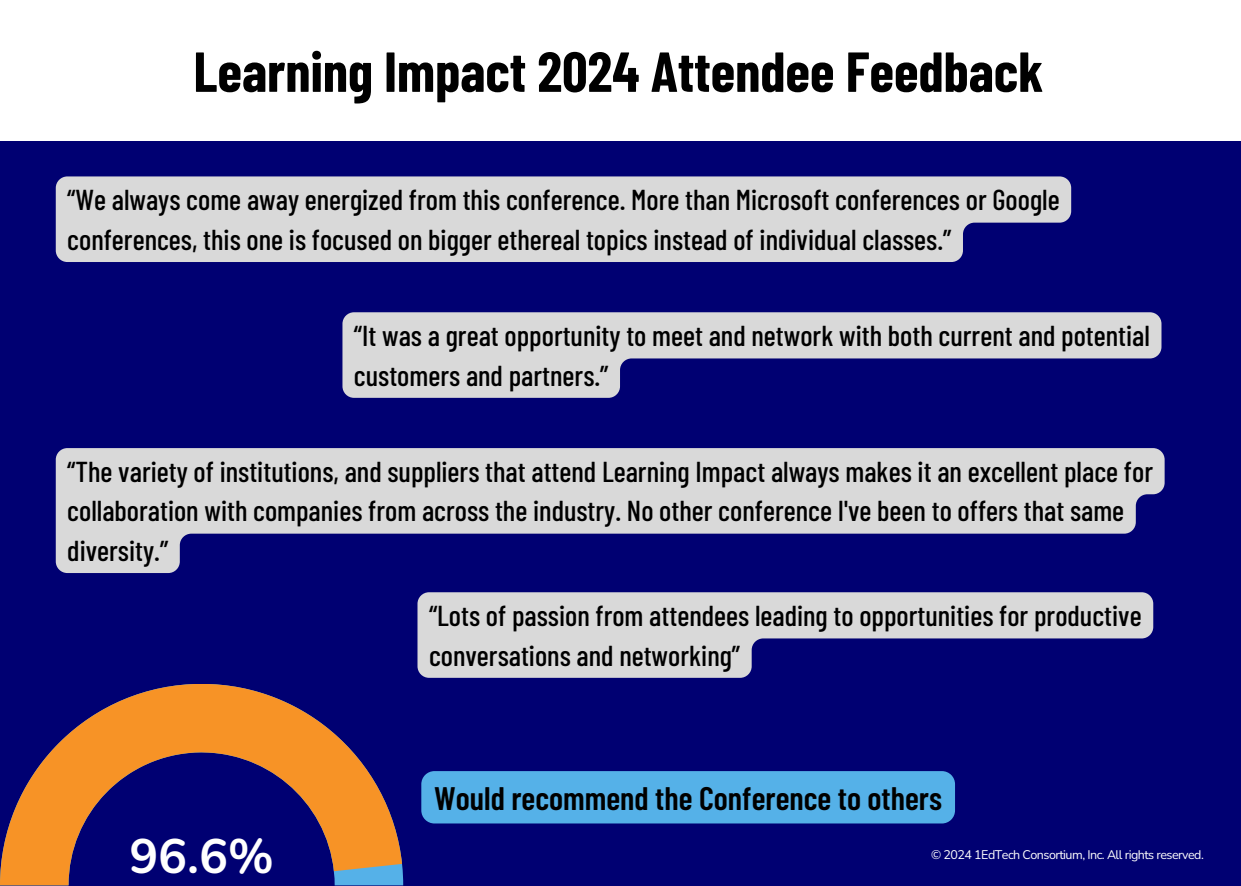
<style>
.page{position:relative;width:1241px;height:886px;background:#fff}
.page>*{position:absolute;margin:0;border:0;box-sizing:border-box;transform-origin:0 0}
.t1{font:700 56.25px "Barlow Condensed";color:#000}
.t2{font:700 48.25px "Nunito";color:#fff}
.t3{font:600 32.5px "Barlow Condensed";color:#000}
.t4{font:500 28.75px/39.4px "Barlow Condensed";color:#000}
.t5{font:12.5px "Nunito";letter-spacing:-.04em;color:#fff}
</style>
<div class="page">
<div style="left:0;top:0;width:1240px;height:886px;background:#000072"></div>
<div style="left:0;top:0;width:1240px;height:141px;background:#fff"></div>
<div style="left:56px;top:176px;width:1015px;height:86px;background:#d9d9d9"></div>
<svg style="left:342px;top:312px;width:819px;height:86px;fill:#d9d9d9"></svg>
<svg style="left:56px;top:448px;width:1108px;height:125px;fill:#d9d9d9"></svg>
<svg style="left:0;top:684px;width:402px;height:201px"></svg>
<div style="left:421px;top:771px;width:534px;height:52px;background:#55b1e8"></div>
<svg style="left:417px;top:592px;width:736px;height:86px;fill:#d9d9d9"></svg>
<h1 class="t1" style="left:193px;top:36px;width:851px">Learning Impact 2024 Attendee Feedback</h1>
<h3 class="t4" style="left:67px;top:179px;width:993px">“We always come away energized from this conference. More than Microsoft conferences or Google conferences, this one is focused on bigger ethereal topics instead of individual classes.”</h3>
<h3 class="t4" style="left:354px;top:315px;width:797px">“It was a great opportunity to meet and network with both current and potential customers and partners.”</h3>
<h3 class="t4" style="left:67px;top:451px;width:1087px">“The variety of institutions, and suppliers that attend Learning Impact always makes it an excellent place for collaboration with companies from across the industry. No other conference I've been to offers that same diversity.”</h3>
<h2 class="t2" style="left:129px;top:824px;width:146px">96.6%</h2>
<p class="t4" style="left:429px;top:595px;width:714px">“Lots of passion from attendees leading to opportunities for productive conversations and networking”</p>
<h3 class="t3" style="left:434px;top:778px;width:509px">Would recommend the Conference to others</h3>
<h2 class="t5" style="left:931px;top:847px;width:274px">© 2024 1EdTech Consortium, Inc. All rights reserved.</h2>
</div>
